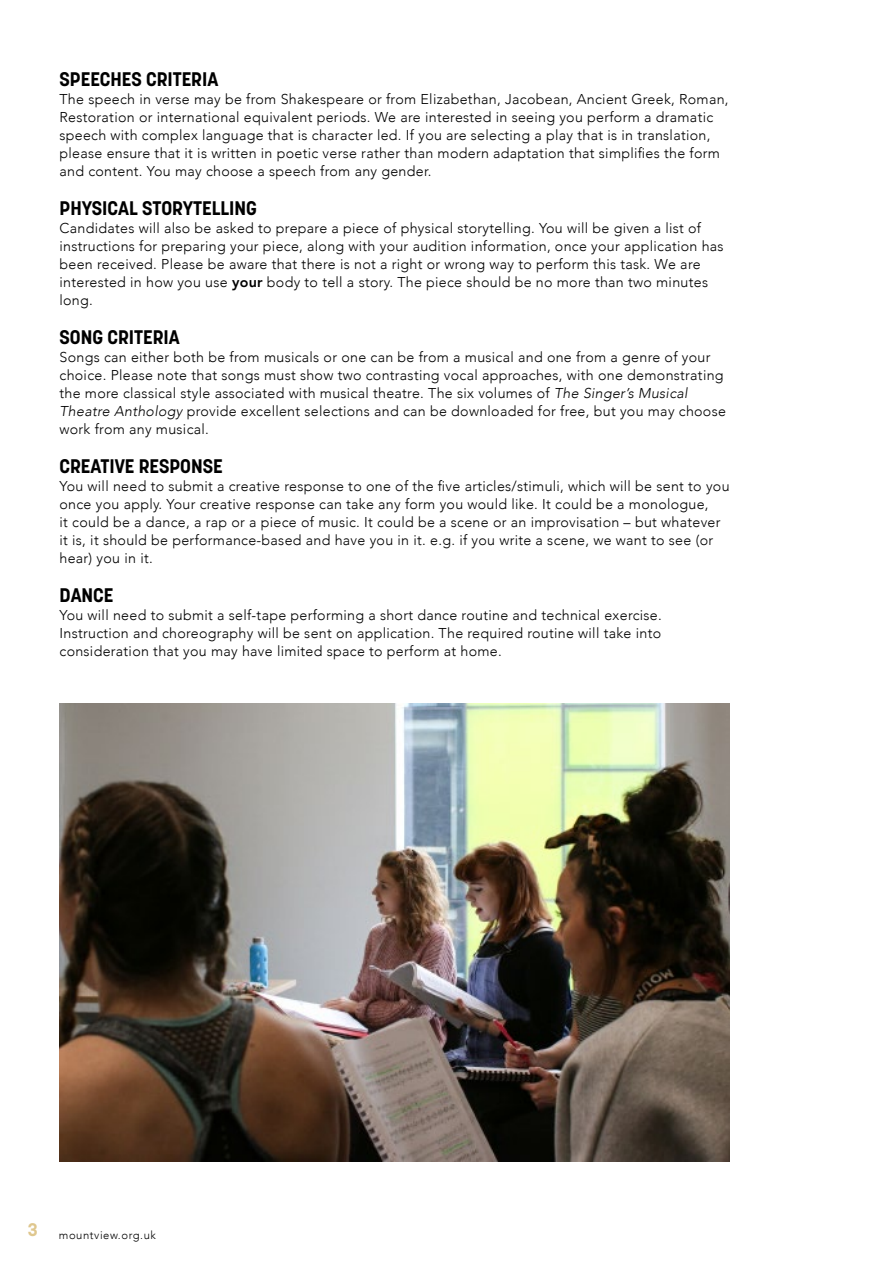
<style>
.page{position:relative;width:893px;height:1263px;background:#fff}
.page>*{position:absolute;margin:0;border:0;box-sizing:border-box;transform-origin:0 0}
.t1{font:700 19.5px "Korolev";color:#000}
.t2{font:300 14.25px/18px "Avenir";letter-spacing:.02em;color:#000}
.t3{font:300 11.25px "Avenir";letter-spacing:.05em;color:#000}
.s1{font-weight:800}
.s2{font-style:italic}
</style>
<div class="page">
<img style="left:60px;top:704px;width:670px;height:458px">
<h1 class="t1" style="left:60px;top:67px;width:160px">SPEECHES CRITERIA</h1>
<p class="t2" style="left:60px;top:90px;width:671px">The speech in verse may be from Shakespeare or from Elizabethan, Jacobean, Ancient Greek, Roman, Restoration or international equivalent periods. We are interested in seeing you perform a dramatic speech with complex language that is character led. If you are selecting a play that is in translation, please ensure that it is written in poetic verse rather than modern adaptation that simplifies the form and content. You may choose a speech from any gender.</p>
<h1 class="t1" style="left:60px;top:196px;width:199px">PHYSICAL STORYTELLING</h1>
<p class="t2" style="left:60px;top:219px;width:666px">Candidates will also be asked to prepare a piece of physical storytelling. You will be given a list of instructions for preparing your piece, along with your audition information, once your application has been received. Please be aware that there is not a right or wrong way to perform this task. We are interested in how you use <span class="s1">your</span> body to tell a story. The piece should be no more than two minutes long.</p>
<h1 class="t1" style="left:60px;top:325px;width:122px">SONG CRITERIA</h1>
<p class="t2" style="left:60px;top:348px;width:668px">Songs can either both be from musicals or one can be from a musical and one from a genre of your choice. Please note that songs must show two contrasting vocal approaches, with one demonstrating the more classical style associated with musical theatre. The six volumes of <span class="s2">The Singer’s Musical Theatre Anthology</span> provide excellent selections and can be downloaded for free, but you may choose work from any musical.</p>
<h1 class="t1" style="left:60px;top:454px;width:165px">CREATIVE RESPONSE</h1>
<p class="t2" style="left:60px;top:477px;width:672px">You will need to submit a creative response to one of the five articles/stimuli, which will be sent to you once you apply. Your creative response can take any form you would like. It could be a monologue,<br>it could be a dance, a rap or a piece of music. It could be a scene or an improvisation – but whatever it is, it should be performance-based and have you in it. e.g. if you write a scene, we want to see (or hear) you in it.</p>
<h1 class="t1" style="left:60px;top:583px;width:55px">DANCE</h1>
<p class="t2" style="left:60px;top:606px;width:604px;text-align:justify">You will need to submit a self-tape performing a short dance routine and technical exercise.<br>Instruction and choreography will be sent on application. The required routine will take into consideration that you may have limited space to perform at home.</p>
<p class="t3" style="left:28px;top:1228px;width:130px"><sup>3</sup> mountview.org.uk</p>
</div>
